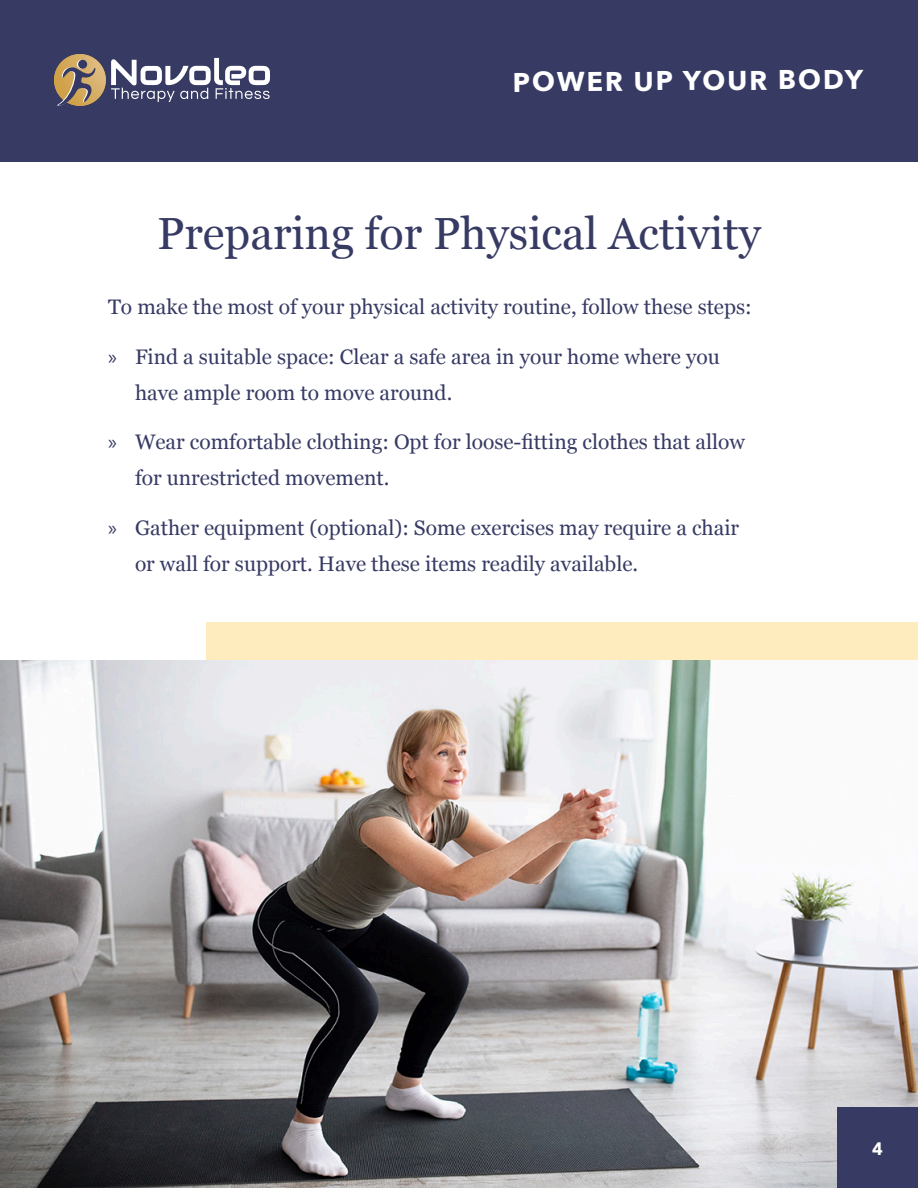
<style>
.page{position:relative;width:918px;height:1188px;background:#fff}
.page>*{position:absolute;margin:0;border:0;box-sizing:border-box;transform-origin:0 0}
.t1{font:45px "Georgia";color:#373b64}
.t2{font:700 27px "Avenir Next";color:#fff}
.t3{font:21px/36px "Georgia";color:#373b64}
.t4{font:900 18px "Avenir";color:#fff}
.s1{font-family:"Myriad Pro"}
</style>
<div class="page">
<div style="left:206px;top:622px;width:712px;height:428px;background:#feecbe"></div>
<img style="left:0;top:661px;width:918px;height:527px">
<div style="left:0;top:0;width:918px;height:162px;background:#373b64"></div>
<svg style="left:111px;top:58px;width:159px;height:44px"></svg>
<img style="left:54px;top:54px;width:52px;height:52px;border-radius:26px">
<div style="left:77px;top:60px;width:9px;height:9px;background:#f2eeea;border-radius:50%"></div>
<svg style="left:57px;top:67px;width:39px;height:39px"></svg>
<div style="left:78px;top:60px;width:9px;height:9px;background:#363964;border-radius:50%"></div>
<div style="left:837px;top:1107px;width:81px;height:81px;background:#373b64"></div>
<p class="t2" style="left:512px;top:60px;width:352px;rotate:-1deg">POWER UP YOUR BODY</p>
<p class="t1" style="left:157px;top:201px;width:605px">Preparing for Physical Activity</p>
<p class="t3" style="left:108px;top:288px;width:645px">To make the most of your physical activity routine, follow these steps:</p>
<p class="t3" style="left:135px;top:338px;width:586px;text-indent:-27px"><span class="s1">»</span> Find a suitable space: Clear a safe area in your home where you have ample room to move around.</p>
<p class="t3" style="left:135px;top:423px;width:611px;text-indent:-27px"><span class="s1">»</span> Wear comfortable clothing: Opt for loose-fitting clothes that allow for unrestricted movement.</p>
<p class="t3" style="left:135px;top:509px;width:606px;text-indent:-27px"><span class="s1">»</span> Gather equipment (optional): Some exercises may require a chair or wall for support. Have these items readily available.</p>
<p class="t4" style="left:872px;top:1133px;width:12px">4</p>
</div>
